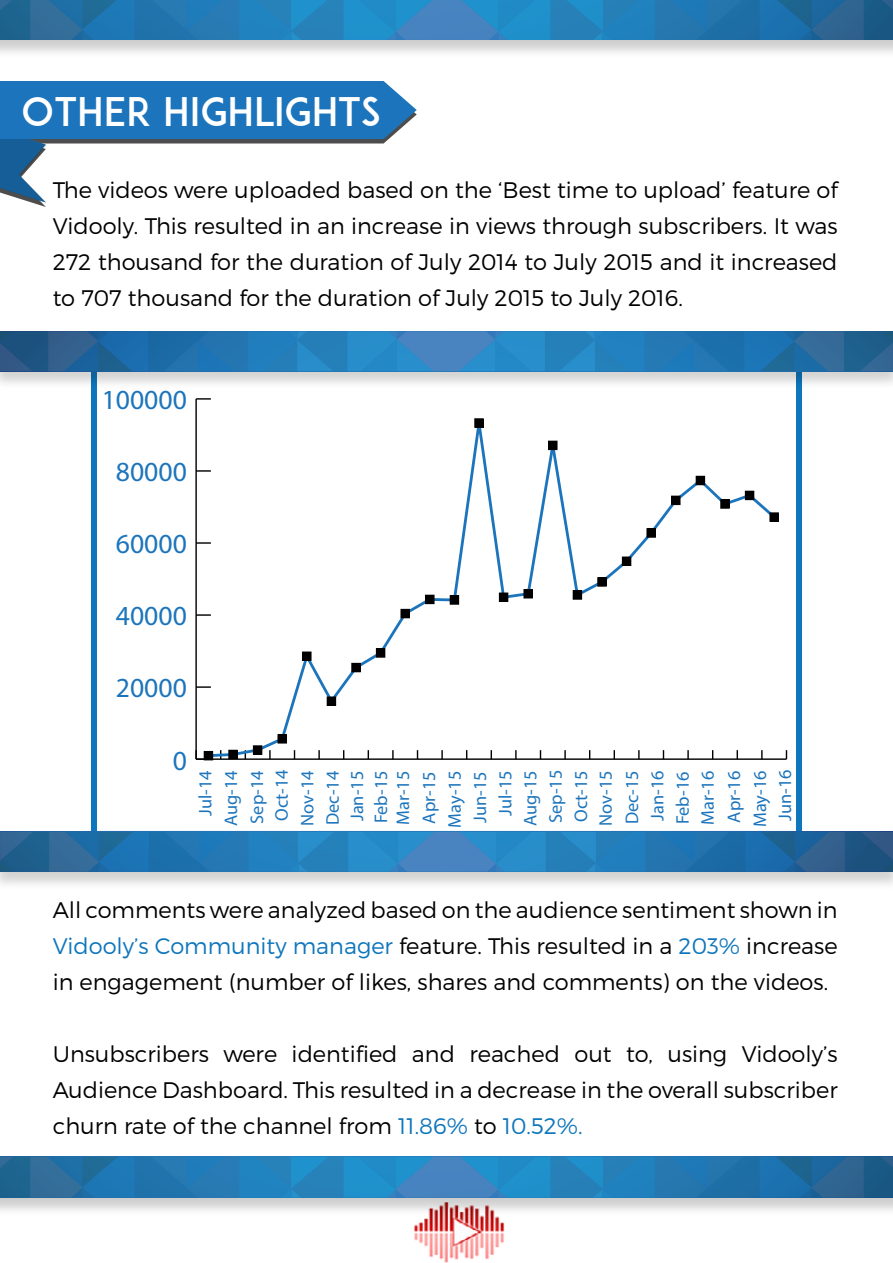
<style>
.page{position:relative;width:893px;height:1263px;background:#fff}
.page>*{position:absolute;margin:0;border:0;box-sizing:border-box;transform-origin:0 0}
.t1{font:39px "ADAM.CGPRO";color:#fff}
.t2{font:27.6px "Myriad Pro";color:#1c75bc}
.t3{font:300 22.5px/36px "Montserrat";color:#000;text-align:justify}
.t4{font:18.3px/25.5px "Myriad Pro";color:#1c75bc;text-align:justify}
.s1{color:#0e76bc}
</style>
<div class="page">
<hr style="left:196px;top:758px;width:590px;height:2px;background:#000">
<hr style="left:195px;top:399px;width:2px;height:360px;background:#000">
<svg style="left:196px;top:398px;width:15px;height:2px"></svg>
<svg style="left:195px;top:420px;width:583px;height:340px"></svg>
<div style="left:204px;top:751px;width:9px;height:9px;background:#000"></div>
<div style="left:229px;top:750px;width:8px;height:9px;background:#000"></div>
<div style="left:228px;top:750px;width:10px;height:9px;border:1px solid #000"></div>
<div style="left:253px;top:746px;width:9px;height:8px;background:#000"></div>
<div style="left:253px;top:745px;width:9px;height:10px;border:1px solid #000"></div>
<div style="left:278px;top:735px;width:8px;height:8px;background:#000"></div>
<div style="left:278px;top:734px;width:9px;height:9px;border:1px solid #000"></div>
<div style="left:303px;top:652px;width:8px;height:8px;background:#000"></div>
<div style="left:302px;top:652px;width:9px;height:9px;border:1px solid #000"></div>
<div style="left:327px;top:697px;width:9px;height:8px;background:#000"></div>
<div style="left:327px;top:697px;width:9px;height:9px;border:1px solid #000"></div>
<div style="left:352px;top:663px;width:8px;height:9px;background:#000"></div>
<div style="left:351px;top:663px;width:10px;height:9px;border:1px solid #000"></div>
<div style="left:376px;top:649px;width:9px;height:8px;background:#000"></div>
<div style="left:376px;top:648px;width:9px;height:9px;border:1px solid #000"></div>
<div style="left:401px;top:609px;width:8px;height:9px;background:#000"></div>
<div style="left:401px;top:609px;width:9px;height:9px;border:1px solid #000"></div>
<div style="left:426px;top:595px;width:8px;height:9px;background:#000"></div>
<div style="left:425px;top:595px;width:9px;height:9px;border:1px solid #000"></div>
<div style="left:450px;top:596px;width:9px;height:8px;background:#000"></div>
<div style="left:450px;top:595px;width:9px;height:9px;border:1px solid #000"></div>
<div style="left:475px;top:419px;width:8px;height:8px;background:#000"></div>
<div style="left:474px;top:418px;width:10px;height:10px;border:1px solid #000"></div>
<div style="left:499px;top:593px;width:9px;height:8px;background:#000"></div>
<div style="left:499px;top:593px;width:9px;height:9px;border:1px solid #000"></div>
<div style="left:524px;top:589px;width:8px;height:9px;background:#000"></div>
<div style="left:524px;top:589px;width:9px;height:9px;border:1px solid #000"></div>
<div style="left:549px;top:441px;width:8px;height:9px;background:#000"></div>
<div style="left:548px;top:441px;width:9px;height:9px;border:1px solid #000"></div>
<div style="left:573px;top:591px;width:9px;height:8px;background:#000"></div>
<div style="left:573px;top:590px;width:9px;height:9px;border:1px solid #000"></div>
<div style="left:598px;top:578px;width:8px;height:8px;background:#000"></div>
<div style="left:597px;top:577px;width:10px;height:9px;border:1px solid #000"></div>
<div style="left:622px;top:557px;width:9px;height:8px;background:#000"></div>
<div style="left:622px;top:557px;width:9px;height:9px;border:1px solid #000"></div>
<div style="left:647px;top:529px;width:8px;height:8px;background:#000"></div>
<div style="left:647px;top:528px;width:9px;height:10px;border:1px solid #000"></div>
<div style="left:672px;top:496px;width:8px;height:9px;background:#000"></div>
<div style="left:671px;top:496px;width:9px;height:9px;border:1px solid #000"></div>
<div style="left:696px;top:476px;width:9px;height:9px;background:#000"></div>
<div style="left:721px;top:500px;width:8px;height:8px;background:#000"></div>
<div style="left:720px;top:499px;width:10px;height:10px;border:1px solid #000"></div>
<div style="left:745px;top:491px;width:9px;height:9px;background:#000"></div>
<div style="left:770px;top:513px;width:8px;height:8px;background:#000"></div>
<div style="left:770px;top:512px;width:9px;height:10px;border:1px solid #000"></div>
<svg style="left:0;top:81px;width:417px;height:122px"></svg>
<svg style="left:0;top:0;width:893px;height:40px;background:#257ab1"></svg>
<img style="left:0;top:371px;width:893px;height:22px">
<svg style="left:0;top:331px;width:893px;height:40px;background:#2675af"></svg>
<img style="left:0;top:827px;width:893px;height:58px">
<svg style="left:0;top:832px;width:893px;height:40px;background:#2676af"></svg>
<img style="left:0;top:1156px;width:893px;height:55px">
<svg style="left:0;top:1157px;width:893px;height:41px;background:#2379b0"></svg>
<img style="left:407px;top:1178px;width:111px;height:85px">
<h1 class="t1" style="left:21px;top:88px;width:361px">OTHER HIGHLIGHTS</h1>
<p class="t3" style="left:53px;top:172px;width:787px">The videos were uploaded based on the ‘Best time to upload’ feature of Vidooly. This resulted in an increase in views through subscribers. It was 272 thousand for the duration of July 2014 to July 2015 and it increased to 707 thousand for the duration of July 2015 to July 2016.</p>
<p class="t2" style="left:102px;top:383px;width:87px">100000</p>
<p class="t2" style="left:116px;top:455px;width:72px">80000</p>
<p class="t2" style="left:116px;top:527px;width:72px">60000</p>
<p class="t2" style="left:116px;top:599px;width:72px">40000</p>
<p class="t2" style="left:116px;top:671px;width:72px">20000</p>
<p class="t2" style="left:173px;top:743px;width:16px">0</p>
<p class="t4" style="left:192px;top:816px;width:47px;rotate:-90deg">Jul-14</p>
<p class="t4" style="left:218px;top:826px;width:58px;line-height:25px;rotate:-90deg">Aug-14<br>Sep-14<br>Oct-14<br>Nov-14<br>Dec-14<br>Jan-15<br>Feb-15</p>
<p class="t4" style="left:390px;top:827px;width:58px;rotate:-90deg">Mar-15<br>Apr-15<br>May-15<br>Jun-15</p>
<p class="t4" style="left:492px;top:816px;width:47px;rotate:-90deg">Jul-15</p>
<p class="t4" style="left:517px;top:827px;width:59px;text-align:center;rotate:-90deg">Aug-15<br>Sep-15<br>Oct-15<br>Nov-15<br>Dec-15<br>Jan-16<br>Feb-16<br>Mar-16<br>Apr-16<br>May-16<br>Jun-16</p>
<p class="t3" style="left:53px;top:892px;width:786px">All comments were analyzed based on the audience sentiment shown in <span class="s1">Vidooly’s Community manager</span> feature. This resulted in a <span class="s1">203%</span> increase in engagement (number of likes, shares and comments) on the videos.</p>
<p class="t3" style="left:53px;top:1036px;width:786px">Unsubscribers were identified and reached out to, using Vidooly’s Audience Dashboard. This resulted in a decrease in the overall subscriber churn rate of the channel from <span class="s1">11.86%</span> to <span class="s1">10.52%.</span></p>
</div>
